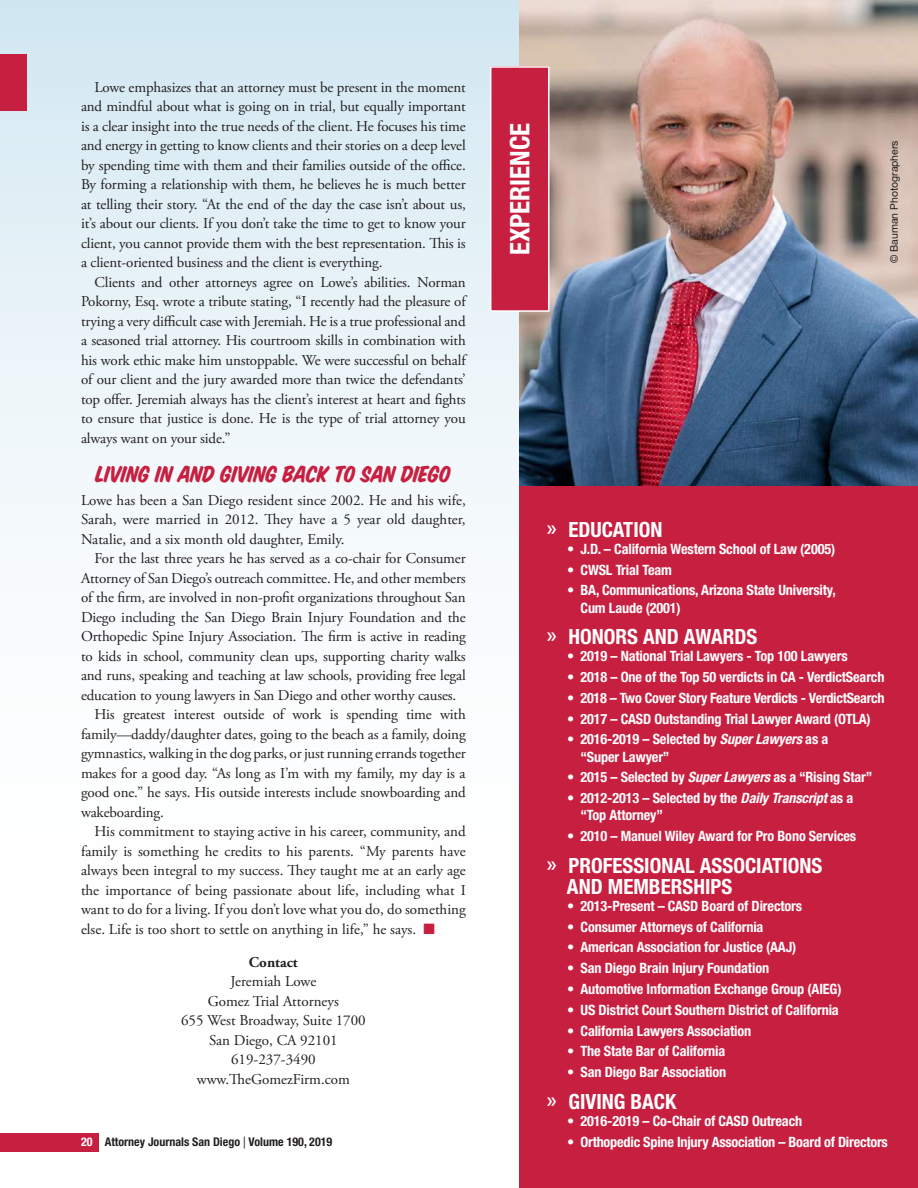
<style>
.page{position:relative;width:918px;height:1188px;background:#fff}
.page>*{position:absolute;margin:0;border:0;box-sizing:border-box;transform-origin:0 0}
.t1{font:700 condensed 27px "Helvetica Neue LT Std";color:#fff}
.t2{font:25.5px "House Slant";color:#c71f40}
.t3{font:700 condensed 21px/21px "Helvetica Neue LT Std";color:#fff}
.t4{font:15px/19.5px "Adobe Garamond Pro";letter-spacing:-.01em;color:#231f20;text-align:justify}
.t5{font:700 15px "Adobe Garamond Pro";color:#231f20}
.t6{font:700 condensed 14.25px/17.2px "Helvetica Neue LT Std";letter-spacing:-.01em;color:#fff}
.t7{font:700 condensed 12px "Helvetica Neue LT Std";color:#231f20}
.t8{font:10.5px "Helvetica Neue LT Std";color:#231f20}
.s1{color:#c71f40}
.s2{color:#fff}
.s3{font-weight:400;font-stretch:normal}
.s4{font-family:"Myriad Pro";font-weight:600;font-stretch:normal;font-size:22.5px}
.s5{font-style:italic}
</style>
<div class="page">
<div style="left:0;top:0;width:918px;height:1188px;background:linear-gradient(to bottom,#dbecf4,#fff)"></div>
<div style="left:520px;top:0;width:398px;height:1188px;background:#c71f40"></div>
<img style="left:520px;top:0;width:398px;height:486px">
<div style="left:491px;top:67px;width:58px;height:244px;background:#c71f40"></div>
<div style="left:490px;top:66px;width:60px;height:246px;border:2px solid #fff"></div>
<div style="left:0;top:1133px;width:98px;height:18px;background:#c71f40"></div>
<div style="left:0;top:54px;width:27px;height:57px;background:#c71f40"></div>
<p class="t4" style="left:81px;top:78px;width:386px;text-indent:14px">Lowe emphasizes that an attorney must be present in the moment and mindful about what is going on in trial, but equally important is a clear insight into the true needs of the client. He focuses his time and energy in getting to know clients and their stories on a deep level by spending time with them and their families outside of the office.<br>By forming a relationship with them, he believes he is much better at telling their story. “At the end of the day the case isn’t about us, it’s about our clients. If you don’t take the time to get to know your client, you cannot provide them with the best representation. This is a client-oriented business and the client is everything.</p>
<p class="t4" style="left:81px;top:273px;width:386px;text-indent:14px">Clients and other attorneys agree on Lowe’s abilities. Norman Pokorny, Esq. wrote a tribute stating, “I recently had the pleasure of trying a very difficult case with Jeremiah. He is a true professional and a seasoned trial attorney. His courtroom skills in combination with his work ethic make him unstoppable. We were successful on behalf of our client and the jury awarded more than twice the defendants’ top offer. Jeremiah always has the client’s interest at heart and fights to ensure that justice is done. He is the type of trial attorney you always want on your side.”</p>
<h2 class="t2" style="left:96px;top:458px;width:357px">LIVING IN AND GIVING BACK TO SAN DIEGO</h2>
<p class="t4" style="left:81px;top:491px;width:386px">Lowe has been a San Diego resident since 2002. He and his wife, Sarah, were married in 2012. They have a 5 year old daughter, Natalie, and a six month old daughter, Emily.</p>
<p class="t4" style="left:94px;top:549px;width:373px">For the last three years he has served as a co-chair for Consumer</p>
<p class="t4" style="left:81px;top:569px;width:386px">Attorney of San Diego’s outreach committee. He, and other members</p>
<p class="t4" style="left:81px;top:588px;width:386px">of the firm, are involved in non-profit organizations throughout San</p>
<p class="t4" style="left:81px;top:608px;width:386px">Diego including the San Diego Brain Injury Foundation and the</p>
<p class="t4" style="left:81px;top:627px;width:386px">Orthopedic Spine Injury Association. The firm is active in reading</p>
<p class="t4" style="left:81px;top:647px;width:386px">to kids in school, community clean ups, supporting charity walks</p>
<p class="t4" style="left:81px;top:666px;width:386px">and runs, speaking and teaching at law schools, providing free legal</p>
<p class="t4" style="left:81px;top:686px;width:377px">education to young lawyers in San Diego and other worthy causes.</p>
<p class="t4" style="left:94px;top:705px;width:373px">His greatest interest outside of work is spending time with</p>
<p class="t4" style="left:81px;top:725px;width:386px">family—daddy/daughter dates, going to the beach as a family, doing</p>
<p class="t4" style="left:81px;top:744px;width:386px">gymnastics, walking in the dog parks, or just running errands together</p>
<p class="t4" style="left:81px;top:764px;width:386px">makes for a good day. “As long as I’m with my family, my day is a</p>
<p class="t4" style="left:81px;top:783px;width:386px">good one.” he says. His outside interests include snowboarding and</p>
<p class="t4" style="left:81px;top:803px;width:84px">wakeboarding.</p>
<p class="t4" style="left:94px;top:822px;width:373px">His commitment to staying active in his career, community, and</p>
<p class="t4" style="left:81px;top:842px;width:386px">family is something he credits to his parents. “My parents have</p>
<p class="t4" style="left:81px;top:861px;width:386px">always been integral to my success. They taught me at an early age</p>
<p class="t4" style="left:81px;top:881px;width:386px">the importance of being passionate about life, including what I</p>
<p class="t4" style="left:81px;top:900px;width:386px">want to do for a living. If you don’t love what you do, do something</p>
<p class="t4" style="left:81px;top:920px;width:355px">else. Life is too short to settle on anything in life,” he says. <span class="s1">■</span></p>
<p class="t5" style="left:249px;top:953px;width:50px">Contact</p>
<p class="t4" style="left:181px;top:972px;width:186px;text-align:center">Jeremiah Lowe<br>Gomez Trial Attorneys<br>655 West Broadway, Suite 1700<br>San Diego, CA 92101<br>619-237-3490 www.TheGomezFirm.com</p>
<p class="t7" style="left:81px;top:1135px;width:253px"><span class="s2">20</span> Attorney Journals San Diego <span class="s3">|</span> Volume 190, 2019</p>
<h1 class="t1" style="left:503px;top:255px;width:134px;rotate:-90deg">EXPERIENCE</h1>
<p class="t8" style="left:888px;top:263px;width:124px;rotate:-90deg">© Bauman Photographers</p>
<h3 class="t3" style="left:547px;top:518px;width:117px"><span class="s4">»</span> EDUCATION</h3>
<p class="t6" style="left:567px;top:540px;width:270px">• J.D. – California Western School of Law (2005)</p>
<p class="t6" style="left:567px;top:561px;width:107px">• CWSL Trial Team</p>
<p class="t6" style="left:580px;top:582px;width:257px;text-indent:-13px">• BA, Communications, Arizona State University,<br>Cum Laude (2001)</p>
<h3 class="t3" style="left:547px;top:626px;width:212px"><span class="s4">»</span> HONORS AND AWARDS</h3>
<p class="t6" style="left:567px;top:648px;width:282px">• 2019 – National Trial Lawyers - Top 100 Lawyers</p>
<p class="t6" style="left:567px;top:668px;width:319px">• 2018 – One of the Top 50 verdicts in CA - VerdictSearch</p>
<p class="t6" style="left:567px;top:689px;width:319px">• 2018 – Two Cover Story Feature Verdicts - VerdictSearch</p>
<p class="t6" style="left:567px;top:710px;width:305px">• 2017 – CASD Outstanding Trial Lawyer Award (OTLA)</p>
<p class="t6" style="left:580px;top:731px;width:249px;text-indent:-13px">• 2016-2019 – Selected by <span class="s5">Super Lawyers</span> as a “Super Lawyer”</p>
<p class="t6" style="left:567px;top:769px;width:307px">• 2015 – Selected by <span class="s5">Super Lawyers</span> as a “Rising Star”</p>
<p class="t6" style="left:580px;top:789px;width:274px;text-indent:-13px">• 2012-2013 – Selected by the <span class="s5">Daily Transcript</span> as a “Top Attorney”</p>
<p class="t6" style="left:567px;top:827px;width:291px">• 2010 – Manuel Wiley Award for Pro Bono Services</p>
<h3 class="t3" style="left:567px;top:854px;width:257px;text-indent:-20px"><span class="s4">»</span> PROFESSIONAL ASSOCIATIONS<br>AND MEMBERSHIPS</h3>
<p class="t6" style="left:567px;top:897px;width:237px">• 2013-Present – CASD Board of Directors</p>
<p class="t6" style="left:567px;top:918px;width:198px">• Consumer Attorneys of California</p>
<p class="t6" style="left:567px;top:939px;width:231px">• American Association for Justice (AAJ)</p>
<p class="t6" style="left:567px;top:959px;width:204px">• San Diego Brain Injury Foundation</p>
<p class="t6" style="left:567px;top:980px;width:276px">• Automotive Information Exchange Group (AIEG)</p>
<p class="t6" style="left:567px;top:1001px;width:273px">• US District Court Southern District of California</p>
<p class="t6" style="left:567px;top:1022px;width:186px">• California Lawyers Association</p>
<p class="t6" style="left:567px;top:1042px;width:160px">• The State Bar of California</p>
<p class="t6" style="left:567px;top:1063px;width:161px">• San Diego Bar Association</p>
<h3 class="t3" style="left:547px;top:1090px;width:131px"><span class="s4">»</span> GIVING BACK</h3>
<p class="t6" style="left:567px;top:1112px;width:237px">• 2016-2019 – Co-Chair of CASD Outreach</p>
<p class="t6" style="left:567px;top:1133px;width:322px">• Orthopedic Spine Injury Association – Board of Directors</p>
</div>
